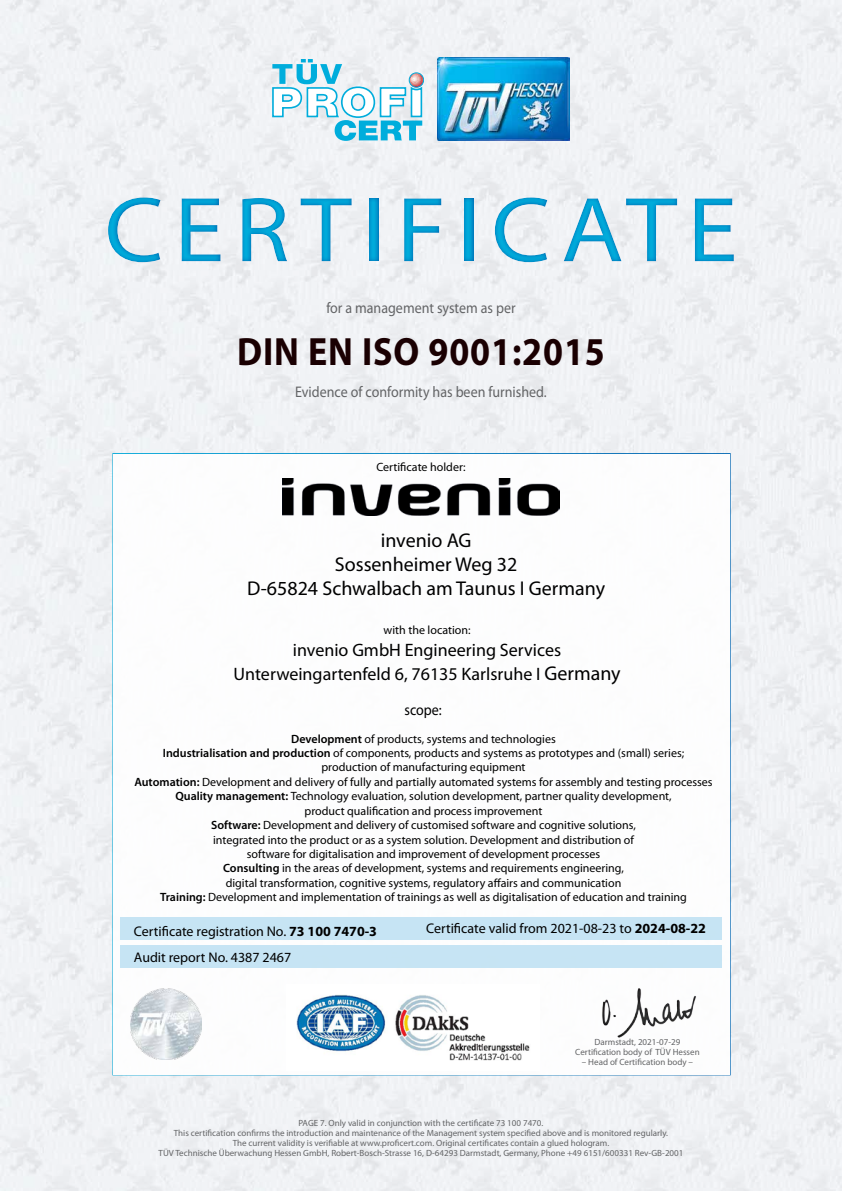
<style>
.page{position:relative;width:842px;height:1191px;background:#fff}
.page>*{position:absolute;margin:0;border:0;box-sizing:border-box;transform-origin:0 0}
.t1{font:93px "Myriad Pro";letter-spacing:.1em;color:#00addc;scale:1.1 1}
.t2{font:700 39.6px "Myriad Pro";letter-spacing:.025em;color:#1a0002;scale:.91 1}
.t3{font:20px/24px "Myriad Pro";color:#000;text-align:center}
.t4{font:18px/24px "Myriad Pro";color:#000;text-align:center}
.t5{font:15.4px "Myriad Pro";color:#636466;scale:.91 1}
.t6{font:15.4px "Myriad Pro";color:#000;scale:.91 1}
.t7{font:14px/26px "Myriad Pro";color:#000}
.t8{font:12px/14.4px "Myriad Pro";color:#000;text-align:center}
.t9{font:9px/10px "Myriad Pro";color:#636466;text-align:center}
.s1{font-size:20px}
.s2{font-weight:600}
.s3{font-weight:700}
</style>
<div class="page">
<img style="left:0;top:0;width:842px;height:1191px">
<img style="left:437px;top:57px;width:132px;height:83px">
<svg style="left:272px;top:59px;width:152px;height:82px"></svg>
<div style="left:112px;top:453px;width:619px;height:622px;background:#fff;border:2px solid #fff"></div>
<div style="left:120px;top:945px;width:602px;height:23px;background:#c0e2f3"></div>
<div style="left:121px;top:917px;width:601px;height:22px;background:#c0e2f3"></div>
<img style="left:296px;top:995px;width:234px;height:66px">
<img style="left:602px;top:988px;width:94px;height:50px">
<div style="left:0;top:172px;width:842px;height:114px;background:#006bb6;opacity:.75"></div>
<img style="left:130px;top:988px;width:71px;height:71px">
<img style="left:282px;top:478px;width:278px;height:37px">
<h1 class="t1" style="left:104px;top:173px;width:577px">CERTIFICATE</h1>
<p class="t5" style="left:326px;top:298px;width:209px">for a management system as per</p>
<h2 class="t2" style="left:237px;top:326px;width:406px">DIN EN ISO 9001:2015</h2>
<p class="t5" style="left:295px;top:382px;width:278px">Evidence of conformity has been furnished.</p>
<p class="t8" style="left:376px;top:460px;width:91px">Certificate holder:</p>
<h3 class="t3" style="left:247px;top:528px;width:359px">invenio AG<br>Sossenheimer Weg 32<br>D-65824 Schwalbach am Taunus I Germany</h3>
<p class="t8" style="left:384px;top:623px;width:89px">with the location:</p>
<h3 class="t4" style="left:234px;top:638px;width:389px">invenio GmbH Engineering Services<br>Unterweingartenfeld 6, 76135 Karlsruhe I <span class="s1">Germany</span></h3>
<p class="t6" style="left:404px;top:700px;width:42px">scope:</p>
<p class="t8" style="left:134px;top:731px;width:580px"><span class="s2">Development</span> of products, systems and technologies<br><span class="s2">Industrialisation and production</span> of components, products and systems as prototypes and (small) series; production of manufacturing equipment<br><span class="s2">Automation:</span> Development and delivery of fully and partially automated systems for assembly and testing processes <span class="s2">Quality management:</span> Technology evaluation, solution development, partner quality development,<br>product qualification and process improvement<br><span class="s2">Software:</span> Development and delivery of customised software and cognitive solutions,<br>integrated into the product or as a system solution. Development and distribution of<br>software for digitalisation and improvement of development processes<br><span class="s2">Consulting</span> in the areas of development, systems and requirements engineering,<br>digital transformation, cognitive systems, regulatory affairs and communication<br><span class="s2">Training:</span> Development and implementation of trainings as well as digitalisation of education and training</p>
<p class="t7" style="left:134px;top:917px;width:245px">Certificate registration No. <span class="s3">73 100 7470-3<br></span>Audit report No. 4387 2467</p>
<p class="t7" style="left:426px;top:915px;width:281px">Certificate valid from 2021-08-23 to <span class="s3">2024-08-22</span></p>
<p class="t9" style="left:575px;top:1037px;width:126px">Darmstadt, 2021-07-29<br>Certification body of TÜV Hessen</p>
<p class="t9" style="left:582px;top:1057px;width:113px">– Head of Certification body –</p>
<p class="t9" style="left:159px;top:1118px;width:526px">PAGE 7. Only valid in conjunction with the certificate 73 100 7470.<br>This certification confirms the introduction and maintenance of the Management system specified above and is monitored regularly.<br>The current validity is verifiable at www.proficert.com. Original certificates contain a glued hologram.<br>TÜV Technische Überwachung Hessen GmbH, Robert-Bosch-Strasse 16, D-64293 Darmstadt, Germany, Phone +49 6151/600331 Rev-GB-2001</p>
</div>
